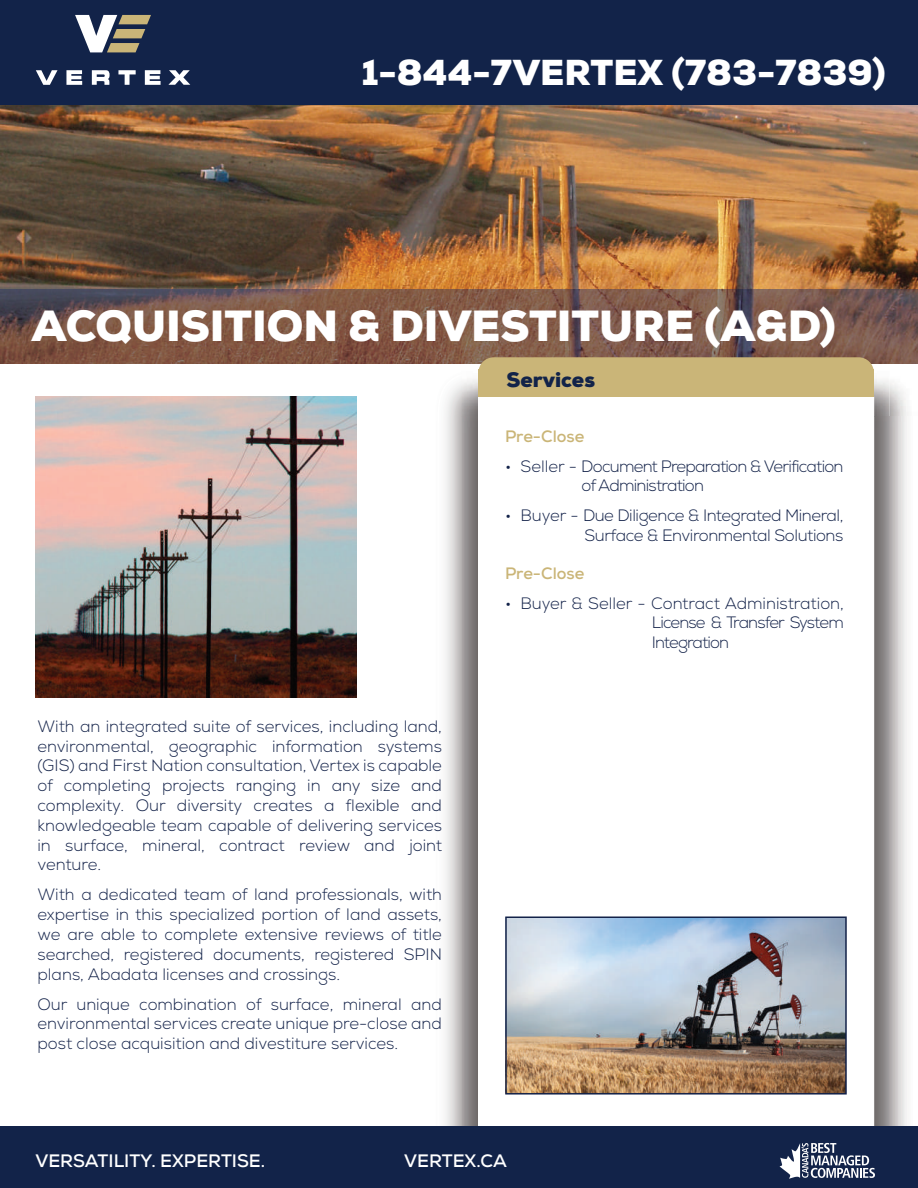
<style>
.page{position:relative;width:918px;height:1188px;background:#fff}
.page>*{position:absolute;margin:0;border:0;box-sizing:border-box;transform-origin:0 0}
.t1{font:900 43.5px "Nexa";color:#fff}
.t2{font:900 36px "Nexa";color:#fff}
.t3{font:900 21px "Nexa";color:#122349}
.t4{font:700 18px "Nexa";color:#fff}
.t5{font:300 16.5px/19.8px "Nexa";letter-spacing:-.025em;color:#132249;text-align:justify}
.t6{font:300 16.5px/19.8px "Nexa";letter-spacing:-.045em;color:#132249}
.t7{font:700 16.5px "Nexa";color:#cab577}
</style>
<div class="page">
<div style="left:0;top:0;width:918px;height:106px;background:#122349"></div>
<svg style="left:75px;top:15px;width:76px;height:37px"></svg>
<svg style="left:36px;top:70px;width:22px;height:15px"></svg>
<svg style="left:66px;top:70px;width:16px;height:15px"></svg>
<svg style="left:92px;top:70px;width:18px;height:15px"></svg>
<svg style="left:118px;top:70px;width:18px;height:15px"></svg>
<svg style="left:145px;top:70px;width:16px;height:15px"></svg>
<svg style="left:168px;top:70px;width:22px;height:15px"></svg>
<img style="left:0;top:105px;width:918px;height:184px">
<img style="left:0;top:289px;width:918px;height:75px">
<img style="left:35px;top:396px;width:321px;height:302px">
<img style="left:889px;top:382px;width:20px;height:34px">
<img style="left:874px;top:416px;width:33px;height:710px">
<img style="left:462px;top:365px;width:427px;height:52px">
<img style="left:462px;top:416px;width:16px;height:710px">
<div style="left:478px;top:359px;width:396px;height:781px;background:#fff;border-radius:15px"></div>
<div style="left:478px;top:357px;width:396px;height:31px;background:#cab578;border-radius:15px"></div>
<div style="left:478px;top:370px;width:396px;height:27px;background:#cab578"></div>
<div style="left:0;top:1126px;width:918px;height:62px;background:#122349"></div>
<svg style="left:779px;top:1142px;width:96px;height:37px"></svg>
<img style="left:508px;top:919px;width:336px;height:173px">
<div style="left:505px;top:916px;width:342px;height:179px;border:2px solid #132249"></div>
<h2 class="t2" style="left:362px;top:50px;width:525px">1-844-7VERTEX (783-7839)</h2>
<h1 class="t1" style="left:32px;top:298px;width:805px">ACQUISITION &amp; DIVESTITURE (A&amp;D)</h1>
<p class="t3" style="left:507px;top:366px;width:90px">Services</p>
<p class="t5" style="left:38px;top:717px;width:406px">With an integrated suite of services, including land, environmental, geographic information systems (GIS) and First Nation consultation, Vertex is capable of completing projects ranging in any size and complexity. Our diversity creates a flexible and knowledgeable team capable of delivering services in surface, mineral, contract review and joint venture.</p>
<p class="t5" style="left:38px;top:885px;width:406px">With a dedicated team of land professionals, with expertise in this specialized portion of land assets, we are able to complete extensive reviews of title searched, registered documents, registered SPIN plans, Abadata licenses and crossings.</p>
<p class="t5" style="left:38px;top:994px;width:406px">Our unique combination of surface, mineral and environmental services create unique pre-close and post close acquisition and divestiture services.</p>
<p class="t7" style="left:505px;top:425px;width:81px">Pre-Close</p>
<p class="t6" style="left:581px;top:456px;width:264px;text-indent:-76px">• Seller - Document Preparation &amp; Verification of Administration</p>
<p class="t5" style="left:505px;top:506px;width:340px;text-align:right">• Buyer - Due Diligence &amp; Integrated Mineral,<br>Surface &amp; Environmental Solutions</p>
<p class="t7" style="left:505px;top:562px;width:81px">Pre-Close</p>
<p class="t5" style="left:652px;top:593px;width:193px;text-indent:-147px">• Buyer &amp; Seller - Contract Administration, License &amp; Transfer System Integration</p>
<p class="t4" style="left:35px;top:1150px;width:231px">VERSATILITY. EXPERTISE.</p>
<p class="t4" style="left:404px;top:1150px;width:104px">VERTEX.CA</p>
</div>
